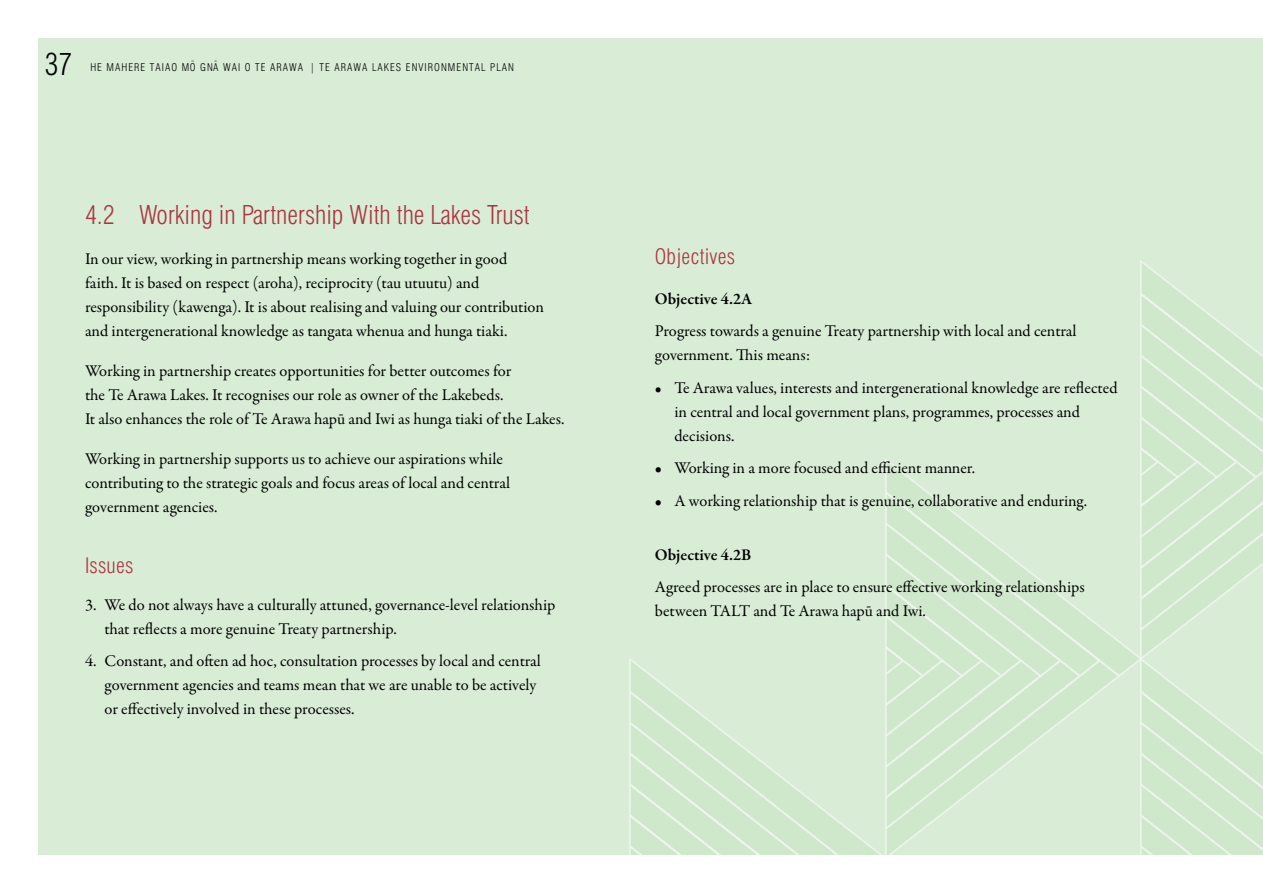
<style>
.page{position:relative;width:1263px;height:893px;background:#fff}
.page>*{position:absolute;margin:0;border:0;box-sizing:border-box;transform-origin:0 0}
.t1{font:300 condensed 30px "Swiss 721 BT";color:#000}
.t2{font:300 condensed 25.5px "Swiss 721 BT";color:#ac3542}
.t3{font:300 condensed 21px "Swiss 721 BT";letter-spacing:.01em;color:#ac3542}
.t4{font:16.5px/24px "Garamond Premr Pro";letter-spacing:-.005em;color:#000}
.t5{font:600 16.5px "Garamond Premr Pro";color:#000}
.t6{font:300 condensed 10.5px "Swiss 721 BT";letter-spacing:.1em;color:#000}
.s1{font-weight:600}
</style>
<div class="page">
<div style="left:38px;top:38px;width:1225px;height:817px;background:#d8ecd6"></div>
<svg style="left:629px;top:689px;width:217px;height:166px"></svg>
<svg style="left:885px;top:260px;width:378px;height:595px"></svg>
<h1 class="t1" style="left:45px;top:46px;width:30px">37</h1>
<p class="t6" style="left:90px;top:61px;width:140px">HE MAHERE TAIAO M¯O GN¯A WAI</p>
<p class="t6" style="left:245px;top:61px;width:46px">O TE ARAWA</p>
<p class="t6" style="left:310px;top:61px;width:46px">| TE ARAWA</p>
<p class="t6" style="left:372px;top:61px;width:104px">LAKES ENVI RONMENTAL</p>
<p class="t6" style="left:490px;top:61px;width:25px">PLAN</p>
<h2 class="t2" style="left:85px;top:199px;width:446px">4.2 WORKING IN PARTNERSHIP WITH THE LAKES TRUST</h2>
<p class="t4" style="left:85px;top:247px;width:460px">In our view, working in partnership means working together in good faith. It is based on respect (aroha), reciprocity (tau utuutu) and responsibility (kawenga). It is about realising and valuing our contribution and intergenerational knowledge as tangata whenua and hunga tiaki.</p>
<p class="t4" style="left:85px;top:359px;width:481px">Working in partnership creates opportunities for better outcomes for<br>the Te Arawa Lakes. It recognises our role as owner of the Lakebeds.<br>It also enhances the role of Te Arawa hapū and Iwi as hunga tiaki of the Lakes.</p>
<p class="t4" style="left:85px;top:447px;width:427px">Working in partnership supports us to achieve our aspirations while contributing to the strategic goals and focus areas of local and central government agencies.</p>
<p class="t3" style="left:85px;top:553px;width:50px">ISSUES</p>
<p class="t4" style="left:105px;top:593px;width:452px;text-indent:-20px">3. We do not always have a culturally attuned, governance-level relationship that reflects a more genuine Treaty partnership.</p>
<p class="t4" style="left:105px;top:649px;width:438px;text-indent:-20px">4. Constant, and often ad hoc, consultation processes by local and central government agencies and teams mean that we are unable to be actively or effectively involved in these processes.</p>
<p class="t3" style="left:655px;top:244px;width:82px">OBJECTIVES</p>
<p class="t5" style="left:655px;top:289px;width:99px">Objective 4.2A</p>
<p class="t4" style="left:655px;top:320px;width:423px">Progress towards a genuine Treaty partnership with local and central government. This means:</p>
<p class="t4" style="left:674px;top:376px;width:445px;text-indent:-20px"><span class="s1">•</span> Te Arawa values, interests and intergenerational knowledge are reflected in central and local government plans, programmes, processes and decisions.</p>
<p class="t4" style="left:655px;top:457px;width:322px">• Working in a more focused and efficient manner.</p>
<p class="t4" style="left:655px;top:489px;width:434px">• A working relationship that is genuine, collaborative and enduring.</p>
<p class="t5" style="left:655px;top:544px;width:98px">Objective 4.2B</p>
<p class="t4" style="left:655px;top:575px;width:431px">Agreed processes are in place to ensure effective working relationships between TALT and Te Arawa hapū and Iwi.</p>
</div>
